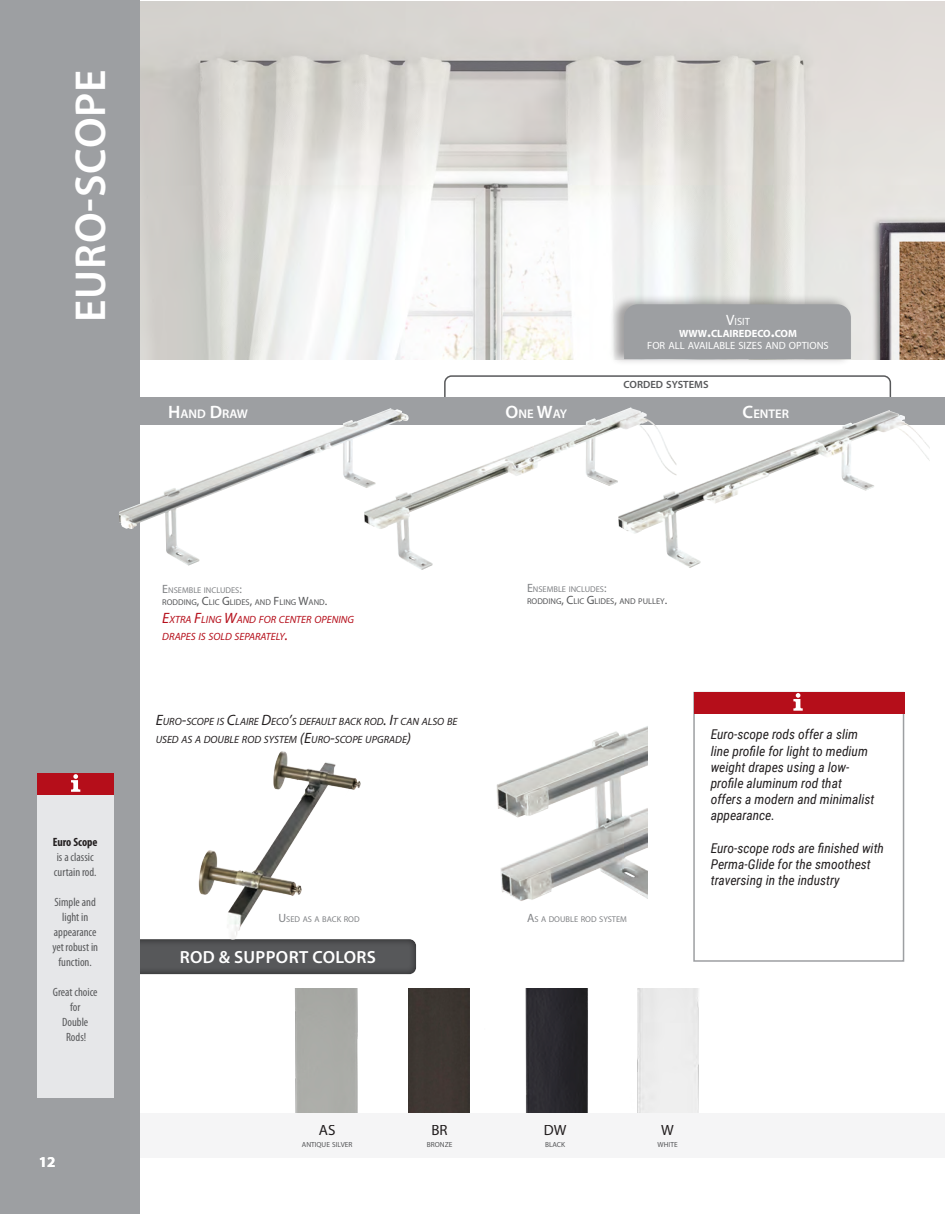
<style>
.page{position:relative;width:945px;height:1215px;background:#fff}
.page>*{position:absolute;margin:0;border:0;box-sizing:border-box;transform-origin:0 0}
.t1{font:600 43.5px "Myriad Pro";letter-spacing:.02em;color:#fff}
.t2{font:600 17.55px "Myriad Pro";letter-spacing:.02em;color:#fff}
.t3{font:15px "Myriad Pro";color:#231f20}
.t4{font:700 15px "Myriad Pro";color:#fff}
.t5{font:italic 13.5px/16.2px "Roboto Condensed";color:#231f20}
.t6{font:600 12.6px "Myriad Pro";color:#fff}
.t7{font:condensed 12px/15px "Myriad Pro";color:#57585a;text-align:center}
.t8{font:700 condensed 12px "Myriad Pro";color:#231f20}
.t9{font:italic 10.5px/18px "Myriad Pro";color:#231f20}
.t10{font:italic 10.5px/16.5px "Myriad Pro";color:#b50e1a}
.t11{font:10.5px/12px "Myriad Pro";color:#fff;text-align:center}
.t12{font:600 10.5px "Myriad Pro";color:#57585a}
.t13{font:8.4px/12px "Myriad Pro";color:#57585a}
.t14{font:8.4px "Myriad Pro";color:#808285}
.t15{font:7.35px "Myriad Pro";color:#57585a}
.s1{font-size:15px}
.s2{font-weight:700}
.s3{font-weight:700;font-size:15px}
.s4{font-size:18px}
.s5{font-size:12px;color:#808285}
.s6{color:#808285}
.s7{font-size:12px}
</style>
<div class="page">
<div style="left:693px;top:692px;width:211px;height:270px;border:2px solid #9d9fa2"></div>
<img style="left:140px;top:1px;width:805px;height:358px">
<div style="left:444px;top:375px;width:447px;height:40px;border:2px solid #57585a;border-radius:7px"></div>
<div style="left:71px;top:397px;width:874px;height:28px;background:#9d9fa2"></div>
<img style="left:409px;top:412px;width:238px;height:158px">
<img style="left:618px;top:415px;width:312px;height:153px">
<div style="left:129px;top:936px;width:288px;height:39px;background:#231f20;opacity:.75"></div>
<div style="left:609px;top:294px;width:244px;height:72px;background:#231f20;opacity:.38"></div>
<div style="left:624px;top:304px;width:227px;height:55px;background:#9d9fa2"></div>
<img style="left:525px;top:989px;width:174px;height:124px">
<div style="left:295px;top:989px;width:63px;height:124px;background:#aaaca7"></div>
<img style="left:193px;top:751px;width:171px;height:200px">
<div style="left:409px;top:989px;width:61px;height:124px;background:#3d3631"></div>
<img style="left:496px;top:726px;width:151px;height:175px">
<div style="left:129px;top:1113px;width:816px;height:45px;background:#f5f5f6"></div>
<div style="left:0;top:0;width:140px;height:1214px;background:#9d9fa2"></div>
<div style="left:37px;top:773px;width:76px;height:22px;background:#b50e1a"></div>
<svg style="left:71px;top:774px;width:9px;height:18px"></svg>
<div style="left:37px;top:795px;width:76px;height:303px;background:#e6e7e9"></div>
<img style="left:119px;top:408px;width:290px;height:158px">
<div style="left:694px;top:692px;width:210px;height:22px;background:#b50e1a"></div>
<svg style="left:793px;top:693px;width:10px;height:18px"></svg>
<h1 class="t1" style="left:63px;top:322px;width:254px;rotate:-90deg">EURO-SCOPE</h1>
<p class="t11" style="left:647px;top:315px;width:183px"><span class="s1">V</span>ISIT<br><span class="s2">WWW</span><span class="s3">.</span><span class="s2">CLAIREDECO</span><span class="s3">.</span><span class="s2">COM<br></span>FOR ALL AVAILABLE SIZES AND OPTIONS</p>
<p class="t12" style="left:624px;top:378px;width:86px">CORDED SYSTEMS</p>
<p class="t6" style="left:168px;top:405px;width:81px"><span class="s4">H</span>AND <span class="s4">D</span>RAW</p>
<p class="t6" style="left:506px;top:405px;width:63px"><span class="s4">O</span> NE <span class="s4">W</span>AY</p>
<p class="t6" style="left:743px;top:405px;width:47px"><span class="s4">C</span>ENTER</p>
<p class="t8" style="left:53px;top:834px;width:46px">Euro Scope</p>
<p class="t7" style="left:54px;top:849px;width:44px;text-align:left">is a classic curtain rod.</p>
<p class="t7" style="left:52px;top:894px;width:47px">Simple and light in appearance yet robust in function.</p>
<p class="t7" style="left:53px;top:984px;width:46px">Great choice for<br>Double<br>Rods!</p>
<p class="t4" style="left:39px;top:1152px;width:18px">12</p>
<p class="t13" style="left:162px;top:584px;width:167px"><span class="s5">E</span><span class="s6">NSEMBLE INCLUDES</span><span class="s5">:<br></span>RODDING<span class="s7">, C</span>LIC <span class="s7">G</span>LIDES<span class="s7">,</span> AND <span class="s7">F</span>LING <span class="s7">W</span>AND<span class="s7">.</span></p>
<p class="t10" style="left:162px;top:611px;width:193px"><span class="s1">E</span>XTRA <span class="s1">F</span>LING <span class="s1">W</span>AND FOR CENTER OPENING<br>DRAPES IS SOLD SEPARATELY<span class="s1">.</span></p>
<p class="t9" style="left:156px;top:712px;width:303px"><span class="s1">E</span>URO<span class="s1">-</span>SCOPE IS <span class="s1">C</span>LAIRE <span class="s1">D</span>ECO<span class="s1">’</span>S DEFAULT BACK ROD<span class="s1">. I</span>T CAN ALSO BE<br>USED AS A DOUBLE ROD SYSTEM <span class="s1">(E</span>URO<span class="s1">-</span>SCOPE UPGRADE<span class="s1">)</span></p>
<p class="t13" style="left:527px;top:584px;width:142px"><span class="s5">E</span><span class="s6">NSEMBLE INCLUDES</span><span class="s5">:<br></span>RODDING<span class="s7">, C</span>LIC <span class="s7">G</span>LIDES<span class="s7">,</span> AND PULLEY<span class="s7">.</span></p>
<p class="t14" style="left:279px;top:914px;width:83px"><span class="s7">U</span> SED AS A BACK ROD</p>
<p class="t14" style="left:527px;top:914px;width:100px"><span class="s7">A</span>S A DOUBLE ROD SYSTEM</p>
<p class="t2" style="left:180px;top:946px;width:198px">ROD &amp; SUPPORT COLORS</p>
<p class="t5" style="left:711px;top:726px;width:165px">Euro-scope rods offer a slim line profile for light to medium weight drapes using a low&shy;profile aluminum rod that offers a modern and minimalist appearance.</p>
<p class="t5" style="left:711px;top:839px;width:175px">Euro-scope rods are finished with<br>Perma-Glide for the smoothest traversing in the industry</p>
<p class="t3" style="left:319px;top:1121px;width:18px">AS</p>
<p class="t3" style="left:432px;top:1121px;width:18px">BR</p>
<p class="t3" style="left:544px;top:1121px;width:24px">DW</p>
<p class="t3" style="left:661px;top:1121px;width:14px">W</p>
<p class="t15" style="left:302px;top:1140px;width:51px">ANTIQUE SILVER</p>
<p class="t15" style="left:427px;top:1140px;width:27px">BRONZE</p>
<p class="t15" style="left:545px;top:1140px;width:22px">BLACK</p>
<p class="t15" style="left:658px;top:1140px;width:22px">WHITE</p>
</div>
